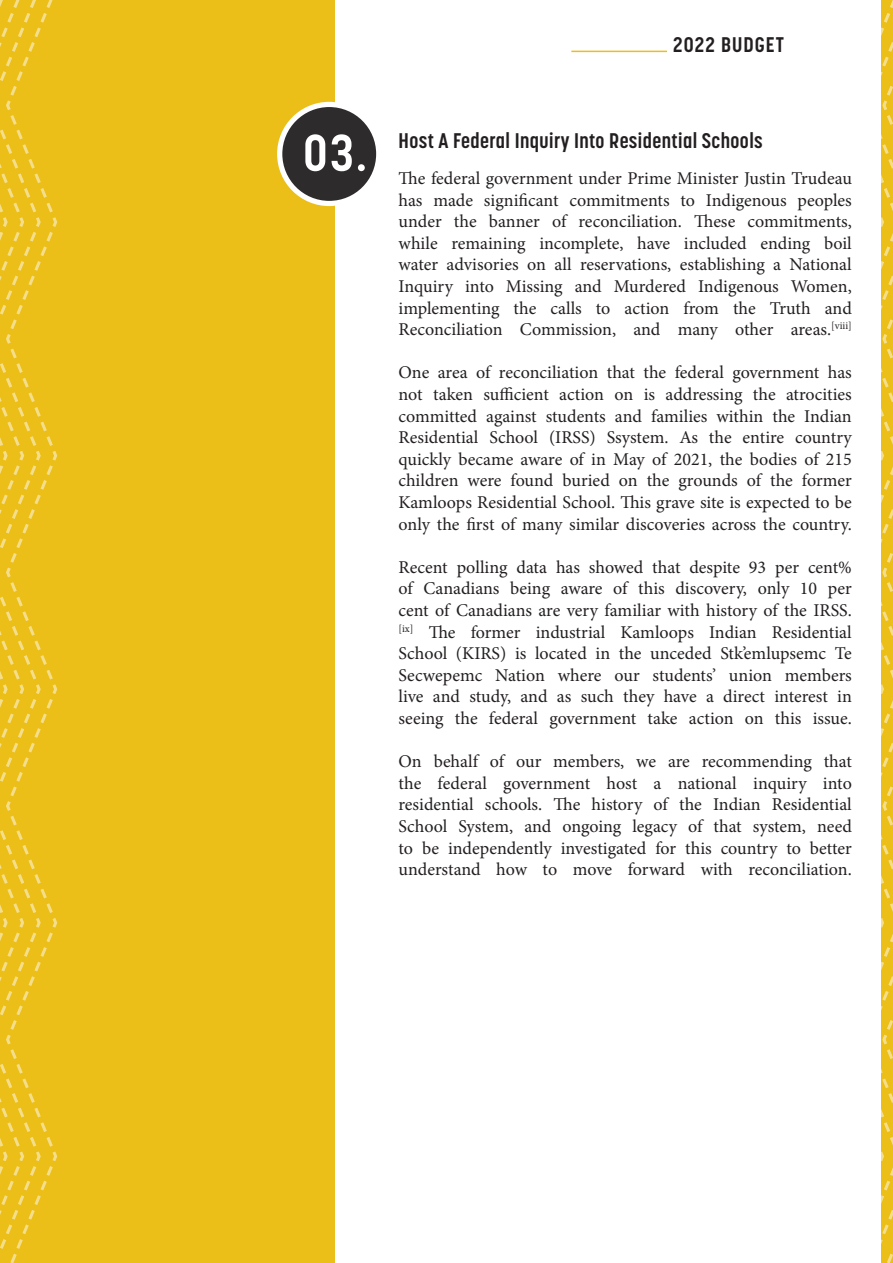
<style>
.page{position:relative;width:893px;height:1263px;background:#fff}
.page>*{position:absolute;margin:0;border:0;box-sizing:border-box;transform-origin:0 0}
.Center{font:700 51px "Korolev Condensed";color:#fff}
.Left_Justify{font:700 21px "Korolev Condensed";letter-spacing:.02em;color:#231f20}
.Left{font:700 21px "Korolev Condensed";letter-spacing:.05em;color:#231f20}
.Left-2{font:18px/21.6px "Minion Pro";color:#231f20;text-align:justify}
</style>
<div class="page">
<div style="left:0;top:0;width:335px;height:1263px;background:#ebbe18"></div>
<svg style="left:0;top:0;width:4px;height:1249px"></svg>
<svg style="left:4px;top:0;width:54px;height:1263px"></svg>
<svg style="left:881px;top:0;width:12px;height:1263px;background:#ecc125"></svg>
<hr style="left:571px;top:51px;width:96px;height:1px;background:#ebbe18">
<div style="left:280px;top:104px;width:99px;height:99px;background:#2e2b2c;border-radius:50%"></div>
<div style="left:277px;top:102px;width:104px;height:104px;border:5px solid #fff;border-radius:50%"></div>
<p class="Left" style="left:673px;top:32px;width:112px">2022 BUDGET</p>
<p class="Center" style="left:303px;top:123px;width:65px">03.</p>
<p class="Left_Justify" style="left:399px;top:128px;width:366px">Host A Federal Inquiry Into Residential Schools</p>
<p class="Left-2" style="left:399px;top:167px;width:455px">The federal government under Prime Minister Justin Trudeau has made significant commitments to Indigenous peoples under the banner of reconciliation. These commitments, while remaining incomplete, have included ending boil water advisories on all reservations, establishing a National Inquiry into Missing and Murdered Indigenous Women, implementing the calls to action from the Truth and Reconciliation Commission, and many other areas.<sup>[viii]</sup></p>
<p class="Left-2" style="left:399px;top:362px;width:455px">One area of reconciliation that the federal government has not taken sufficient action on is addressing the atrocities committed against students and families within the Indian Residential School (IRSS) Ssystem. As the entire country quickly became aware of in May of 2021, the bodies of 215 children were found buried on the grounds of the former Kamloops Residential School. This grave site is expected to be only the first of many similar discoveries across the country.</p>
<p class="Left-2" style="left:399px;top:556px;width:455px">Recent polling data has showed that despite 93 per cent% of Canadians being aware of this discovery, only 10 per cent of Canadians are very familiar with history of the IRSS. <sup>[ix]</sup> The former industrial Kamloops Indian Residential School (KIRS) is located in the unceded Stk’emlupsemc Te Secwepemc Nation where our students’ union members live and study, and as such they have a direct interest in seeing the federal government take action on this issue.</p>
<p class="Left-2" style="left:399px;top:751px;width:455px">On behalf of our members, we are recommending that the federal government host a national inquiry into residential schools. The history of the Indian Residential School System, and ongoing legacy of that system, need to be independently investigated for this country to better understand how to move forward with reconciliation.</p>
</div>
